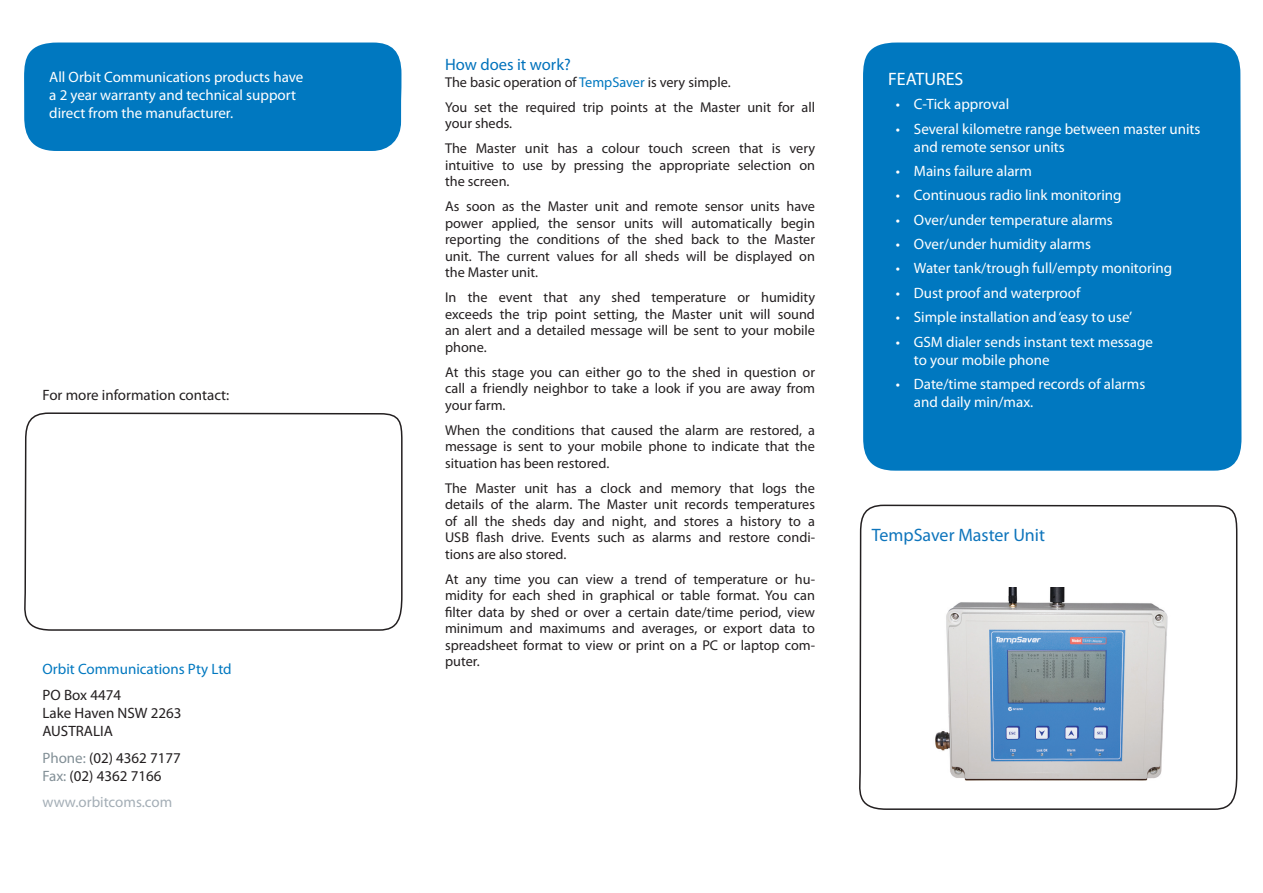
<style>
.page{position:relative;width:1263px;height:893px;background:#fff}
.page>*{position:absolute;margin:0;border:0;box-sizing:border-box;transform-origin:0 0}
.t1{font:18px "Myriad Pro";color:#0e75bc}
.t2{font:18px "Myriad Pro";color:#fff}
.t3{font:16.5px "Myriad Pro";color:#0072bc}
.t4{font:15px/18px "Myriad Pro";color:#fff}
.t5{font:15px/18px "Myriad Pro";color:#231f20}
.t6{font:15px "Myriad Pro";color:#0078c0}
.t7{font:15px "Myriad Pro";color:#a4aeb6}
.t8{font:14.25px/16.5px "Myriad Pro";color:#231f20;text-align:justify}
.s1{color:#828f96}
.s2{color:#0078c0}
</style>
<div class="page">
<div style="left:24px;top:43px;width:377px;height:108px;background:#0078c0"></div>
<div style="left:863px;top:43px;width:378px;height:428px;background:#0078c0"></div>
<div style="left:887px;top:71px;width:343px;height:376px;background:#0078c0"></div>
<svg style="left:859px;top:504px;width:379px;height:306px"></svg>
<img style="left:931px;top:588px;width:239px;height:193px">
<svg style="left:24px;top:412px;width:379px;height:219px"></svg>
<p class="t4" style="left:49px;top:68px;width:256px">All Orbit Communications products have a 2 year warranty and technical support direct from the manufacturer.</p>
<p class="t5" style="left:43px;top:386px;width:188px">For more information contact:</p>
<p class="t6" style="left:43px;top:659px;width:191px">Orbit Communications Pty Ltd</p>
<p class="t5" style="left:43px;top:686px;width:140px">PO Box 4474<br>Lake Haven NSW 2263<br>AUSTRALIA</p>
<p class="t5" style="left:43px;top:748px;width:140px"><span class="s1">Phone:</span> (02) 4362 7177<br><span class="s1">Fax:</span> (02) 4362 7166</p>
<p class="t7" style="left:43px;top:793px;width:131px">www.orbitcoms.com</p>
<p class="t3" style="left:445px;top:55px;width:127px">How does it work?</p>
<p class="t8" style="left:445px;top:73px;width:287px">The basic operation of <span class="s2">TempSaver</span> is very simple.</p>
<p class="t8" style="left:445px;top:98px;width:371px">You set the required trip points at the Master unit for all your sheds.</p>
<p class="t8" style="left:445px;top:140px;width:371px">The Master unit has a colour touch screen that is very intuitive to use by pressing the appropriate selection on the screen.</p>
<p class="t8" style="left:445px;top:198px;width:371px">As soon as the Master unit and remote sensor units have power applied, the sensor units will automatically begin reporting the conditions of the shed back to the Master unit. The current values for all sheds will be displayed on the Master unit.</p>
<p class="t8" style="left:445px;top:289px;width:371px">In the event that any shed temperature or humidity exceeds the trip point setting, the Master unit will sound an alert and a detailed message will be sent to your mobile phone.</p>
<p class="t8" style="left:445px;top:363px;width:371px">At this stage you can either go to the shed in question or call a friendly neighbor to take a look if you are away from your farm.</p>
<p class="t8" style="left:445px;top:421px;width:371px">When the conditions that caused the alarm are restored, a message is sent to your mobile phone to indicate that the situation has been restored.</p>
<p class="t8" style="left:445px;top:479px;width:371px">The Master unit has a clock and memory that logs the details of the alarm. The Master unit records temperatures of all the sheds day and night, and stores a history to a USB flash drive. Events such as alarms and restore condi&shy;tions are also stored.</p>
<p class="t8" style="left:445px;top:571px;width:371px">At any time you can view a trend of temperature or hu&shy;midity for each shed in graphical or table format. You can filter data by shed or over a certain date/time period, view minimum and maximums and averages, or export data to spreadsheet format to view or print on a PC or laptop com&shy;puter.</p>
<p class="t2" style="left:888px;top:68px;width:77px">FEATURES</p>
<p class="t4" style="left:896px;top:95px;width:115px">• C-Tick approval</p>
<p class="t4" style="left:914px;top:119px;width:288px;text-indent:-18px">• Several kilometre range between master units and remote sensor units</p>
<p class="t4" style="left:896px;top:162px;width:138px">• Mains failure alarm</p>
<p class="t4" style="left:896px;top:186px;width:227px">• Continuous radio link monitoring</p>
<p class="t4" style="left:896px;top:210px;width:218px">• Over/under temperature alarms</p>
<p class="t4" style="left:896px;top:235px;width:197px">• Over/under humidity alarms</p>
<p class="t4" style="left:896px;top:259px;width:278px">• Water tank/trough full/empty monitoring</p>
<p class="t4" style="left:896px;top:284px;width:186px">• Dust proof and waterproof</p>
<p class="t4" style="left:896px;top:308px;width:238px">• Simple installation and‘easy to use’</p>
<p class="t4" style="left:914px;top:332px;width:241px;text-indent:-18px">• GSM dialer sends instant text message to your mobile phone</p>
<p class="t4" style="left:914px;top:375px;width:233px;text-indent:-18px">• Date/time stamped records of alarms and daily min/max.</p>
<p class="t1" style="left:872px;top:524px;width:175px">TempSaver Master Unit</p>
</div>
